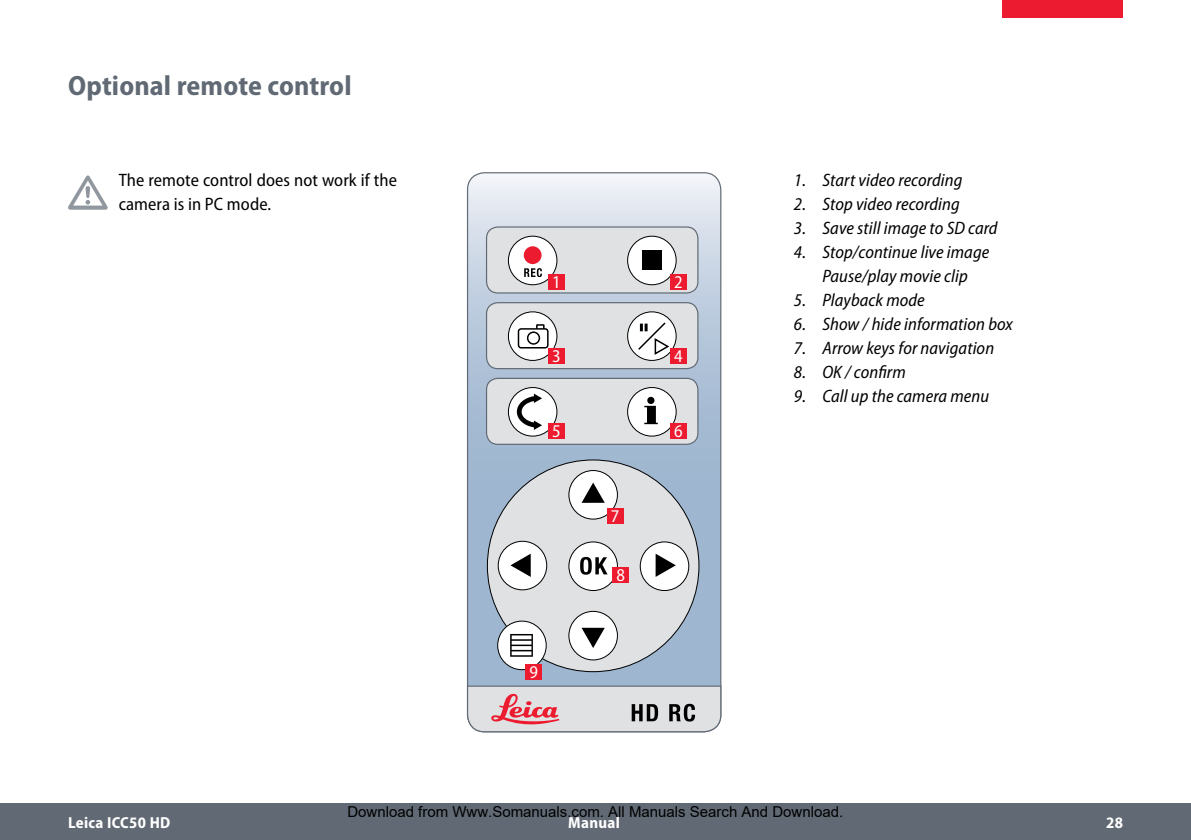
<style>
.page{position:relative;width:1191px;height:840px;background:#fff}
.page>*{position:absolute;margin:0;border:0;box-sizing:border-box;transform-origin:0 0}
.Seitentitel{font:700 semi-condensed 28px "Myriad Pro";letter-spacing:.005em;color:#616a74}
.Einzug_Legende{font:italic semi-condensed 18px "Myriad Pro";letter-spacing:.005em;color:#000}
.Warnsymbol{font:semi-condensed 18px/24px "Myriad Pro";letter-spacing:.005em;color:#000}
.Zahl_Beschriftung{font:semi-condensed 18px "Myriad Pro";color:#fff}
.t1{font:700 semi-condensed 16px "Myriad Pro";letter-spacing:.02em;color:#fff}
.t2{font:15px "Arial";color:#000}
</style>
<div class="page">
<div style="left:0;top:803px;width:1191px;height:36px;background:#616a74"></div>
<div style="left:1002px;top:0;width:121px;height:17px;background:#ed1b2f"></div>
<svg style="left:68px;top:175px;width:40px;height:34px"></svg>
<svg style="left:467px;top:173px;width:254px;height:511px;background:#b4c4d7"></svg>
<div style="left:486px;top:227px;width:212px;height:66px;background:#dfe1e3;border-radius:11px"></div>
<div style="left:486px;top:226px;width:212px;height:67px;border:1px solid #616a74;border-radius:11px"></div>
<div style="left:508px;top:236px;width:49px;height:48px;background:#fff;border-radius:50%"></div>
<div style="left:508px;top:235px;width:49px;height:50px;border:1px solid #000;border-radius:50%"></div>
<div style="left:627px;top:236px;width:49px;height:48px;background:#fff;border-radius:50%"></div>
<div style="left:627px;top:235px;width:49px;height:50px;border:1px solid #000;border-radius:50%"></div>
<div style="left:486px;top:302px;width:212px;height:66px;background:#dfe1e3;border-radius:11px"></div>
<div style="left:486px;top:302px;width:212px;height:67px;border:1px solid #616a74;border-radius:11px"></div>
<div style="left:508px;top:312px;width:49px;height:48px;background:#fff;border-radius:50%"></div>
<div style="left:508px;top:311px;width:49px;height:50px;border:1px solid #000;border-radius:50%"></div>
<div style="left:486px;top:378px;width:212px;height:66px;background:#dfe1e3;border-radius:11px"></div>
<div style="left:486px;top:377px;width:212px;height:67px;border:1px solid #616a74;border-radius:11px"></div>
<div style="left:508px;top:387px;width:49px;height:49px;background:#fff;border-radius:50%"></div>
<div style="left:508px;top:387px;width:49px;height:49px;border:1px solid #000;border-radius:50%"></div>
<div style="left:627px;top:387px;width:49px;height:49px;background:#fff;border-radius:50%"></div>
<div style="left:627px;top:387px;width:49px;height:49px;border:1px solid #000;border-radius:50%"></div>
<div style="left:524px;top:246px;width:17px;height:18px;background:#ed1b2f;border-radius:50%"></div>
<svg style="left:524px;top:268px;width:18px;height:9px"></svg>
<div style="left:642px;top:251px;width:19px;height:19px;background:#000"></div>
<div style="left:647px;top:396px;width:7px;height:8px;background:#000;border-radius:50%"></div>
<svg style="left:644px;top:405px;width:14px;height:19px"></svg>
<div style="left:627px;top:312px;width:49px;height:48px;background:#fff;border-radius:50%"></div>
<div style="left:627px;top:311px;width:49px;height:50px;border:1px solid #000;border-radius:50%"></div>
<svg style="left:636px;top:321px;width:35px;height:34px"></svg>
<div style="left:487px;top:459px;width:212px;height:212px;background:#dfe1e3;border-radius:50%"></div>
<div style="left:569px;top:470px;width:48px;height:49px;background:#fff;border-radius:50%"></div>
<div style="left:568px;top:470px;width:50px;height:49px;border:1px solid #000;border-radius:50%"></div>
<div style="left:640px;top:541px;width:49px;height:49px;background:#fff;border-radius:50%"></div>
<div style="left:640px;top:541px;width:49px;height:49px;border:1px solid #000;border-radius:50%"></div>
<div style="left:569px;top:541px;width:48px;height:49px;background:#fff;border-radius:50%"></div>
<div style="left:568px;top:541px;width:50px;height:49px;border:1px solid #000;border-radius:50%"></div>
<div style="left:498px;top:541px;width:49px;height:48px;background:#fff;border-radius:50%"></div>
<div style="left:498px;top:540px;width:49px;height:50px;border:1px solid #000;border-radius:50%"></div>
<div style="left:569px;top:611px;width:48px;height:48px;background:#fff;border-radius:50%"></div>
<div style="left:568px;top:610px;width:50px;height:50px;border:1px solid #000;border-radius:50%"></div>
<div style="left:498px;top:620px;width:48px;height:49px;background:#fff;border-radius:50%"></div>
<div style="left:497px;top:620px;width:50px;height:49px;border:1px solid #000;border-radius:50%"></div>
<svg style="left:582px;top:482px;width:23px;height:20px"></svg>
<svg style="left:581px;top:627px;width:24px;height:20px"></svg>
<svg style="left:510px;top:553px;width:21px;height:23px"></svg>
<svg style="left:655px;top:553px;width:21px;height:23px"></svg>
<svg style="left:510px;top:634px;width:23px;height:22px"></svg>
<div style="left:536px;top:324px;width:8px;height:10px;border:2px solid #000"></div>
<div style="left:518px;top:329px;width:30px;height:18px;background:#fff;border-radius:3px"></div>
<div style="left:518px;top:328px;width:30px;height:20px;border:2px solid #000;border-radius:3px"></div>
<div style="left:527px;top:331px;width:13px;height:13px;border:2px solid #000;border-radius:50%"></div>
<svg style="left:517px;top:393px;width:25px;height:36px"></svg>
<svg style="left:466px;top:684px;width:256px;height:48px;background:#cec5c9"></svg>
<svg style="left:580px;top:556px;width:27px;height:18px"></svg>
<div style="left:548px;top:274px;width:17px;height:15px;background:#ed1b2f"></div>
<div style="left:548px;top:348px;width:17px;height:15px;background:#ed1b2f"></div>
<div style="left:548px;top:423px;width:17px;height:15px;background:#ed1b2f"></div>
<div style="left:670px;top:274px;width:17px;height:15px;background:#ed1b2f"></div>
<div style="left:670px;top:348px;width:17px;height:15px;background:#ed1b2f"></div>
<div style="left:670px;top:423px;width:17px;height:15px;background:#ed1b2f"></div>
<div style="left:607px;top:508px;width:16px;height:15px;background:#ed1b2f"></div>
<div style="left:612px;top:567px;width:17px;height:15px;background:#ed1b2f"></div>
<div style="left:525px;top:664px;width:17px;height:15px;background:#ed1b2f"></div>
<p class="Seitentitel" style="left:68px;top:70px;width:285px">Optional remote control</p>
<p class="Warnsymbol" style="left:119px;top:168px;width:280px">The remote control does not work if the camera is in PC mode.</p>
<p class="Einzug_Legende" style="left:794px;top:170px;width:170px">1. Start video recording</p>
<p class="Einzug_Legende" style="left:794px;top:194px;width:167px">2. Stop video recording</p>
<p class="Einzug_Legende" style="left:794px;top:218px;width:205px">3. Save still image to SD card</p>
<p class="Einzug_Legende" style="left:794px;top:242px;width:197px">4. Stop/continue live image</p>
<p class="Einzug_Legende" style="left:822px;top:266px;width:147px">Pause/play movie clip</p>
<p class="Einzug_Legende" style="left:794px;top:290px;width:132px">5. Playback mode</p>
<p class="Einzug_Legende" style="left:794px;top:314px;width:220px">6. Show / hide information box</p>
<p class="Einzug_Legende" style="left:794px;top:338px;width:202px">7. Arrow keys for navigation</p>
<p class="Einzug_Legende" style="left:794px;top:362px;width:113px">8. OK / confirm</p>
<p class="Einzug_Legende" style="left:794px;top:386px;width:197px">9. Call up the camera menu</p>
<p class="Zahl_Beschriftung" style="left:674px;top:272px;width:10px">2</p>
<p class="Zahl_Beschriftung" style="left:552px;top:272px;width:10px">1</p>
<p class="Zahl_Beschriftung" style="left:552px;top:346px;width:10px">3</p>
<p class="Zahl_Beschriftung" style="left:674px;top:346px;width:10px">4</p>
<p class="Zahl_Beschriftung" style="left:552px;top:421px;width:10px">5</p>
<p class="Zahl_Beschriftung" style="left:529px;top:662px;width:10px">9</p>
<p class="Zahl_Beschriftung" style="left:611px;top:506px;width:10px">7</p>
<p class="Zahl_Beschriftung" style="left:616px;top:565px;width:10px">8</p>
<p class="Zahl_Beschriftung" style="left:674px;top:421px;width:10px">6</p>
<p class="t2" style="left:347px;top:802px;width:497px">Download from Www.Somanuals.com. All Manuals Search And Download.</p>
<p class="t1" style="left:68px;top:813px;width:104px">Leica ICC50 HD</p>
<p class="t1" style="left:568px;top:813px;width:53px">Manual</p>
<p class="t1" style="left:1106px;top:813px;width:18px">28</p>
</div>
